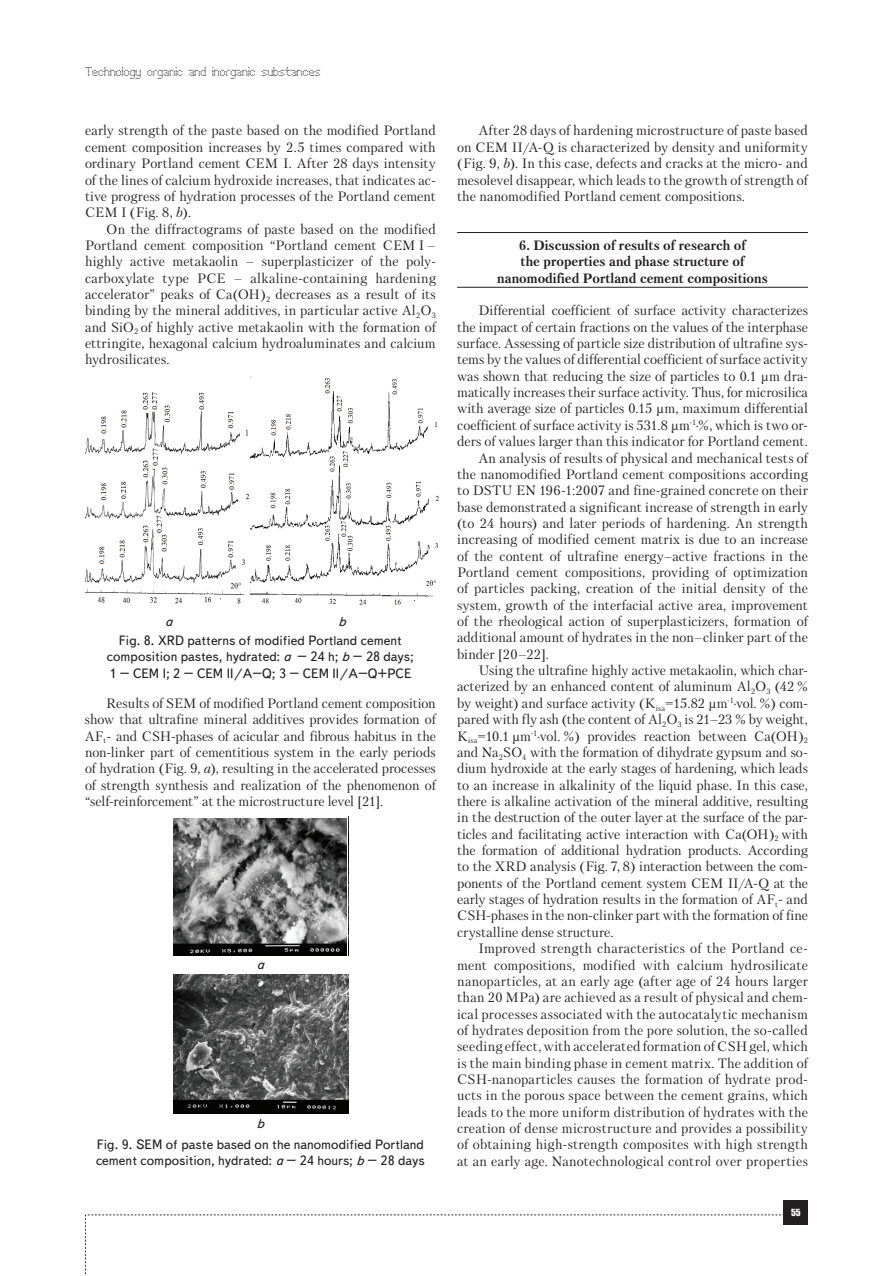
<style>
.page{position:relative;width:893px;height:1276px;background:#fff}
.page>*{position:absolute;margin:0;border:0;box-sizing:border-box;transform-origin:0 0}
.t1{font:13.5px/16.4px "Petersburg C";letter-spacing:.005em;color:#231f20;text-align:justify}
.t2{font:13.5px/16.2px "Text Book C";color:#231f20;text-align:center}
.t3{font:700 13.5px/16.4px "Petersburg C";color:#231f20;text-align:center}
.t4{font:italic 13.5px "Text Book C";color:#231f20}
.t5{font:12px "Perfo";letter-spacing:.015em;color:#231f20}
.t6{font:9px "Impact";color:#fff}
.s1{font-style:italic}
</style>
<div class="page">
<svg style="left:85px;top:1214px;width:699px;height:62px"></svg>
<div style="left:784px;top:1200px;width:24px;height:24px;background:#231f20"></div>
<hr style="left:457px;top:232px;width:351px;height:1px;background:#231f20">
<hr style="left:457px;top:287px;width:351px;height:1px;background:#231f20">
<img style="left:85px;top:392px;width:165px;height:212px">
<img style="left:250px;top:376px;width:189px;height:229px">
<img style="left:173px;top:818px;width:173px;height:137px">
<img style="left:173px;top:974px;width:175px;height:139px">
<p class="t5" style="left:85px;top:65px;width:237px">Technology organic and inorganic substances</p>
<p class="t1" style="left:85px;top:122px;width:352px">early strength of the paste based on the modified Portland cement composition increases by 2.5 times compared with ordinary Portland cement СЕМ І. After 28 days intensity of the lines of calcium hydroxide increases, that indicates ac&shy;tive progress of hydration processes of the Portland cement СЕМ І (Fig. 8, <span class="s1">b</span>).</p>
<p class="t1" style="left:85px;top:220px;width:352px;text-indent:21px">On the diffractograms of paste based on the modified Portland cement composition “Portland cement СЕМ І – highly active metakaolin – superplasticizer of the poly&shy;carboxylate type PCE – alkaline-containing hardening accelerator” peaks of Са(ОН)<sub>2</sub> decreases as a result of its binding by the mineral additives, in particular active Al<sub>2</sub>O<sub>3 </sub>and SiO<sub>2</sub> of highly active metakaolin with the formation of ettringite, hexagonal calcium hydroaluminates and calcium hydrosilicates.</p>
<p class="t4" style="left:165px;top:614px;width:9px">a</p>
<p class="t4" style="left:338px;top:614px;width:9px">b</p>
<p class="t2" style="left:107px;top:633px;width:309px">Fig. 8. XRD patterns of modified Portland cement composition pastes, hydrated: <span class="s1">a –</span> 24 h; <span class="s1">b</span> – 28 days;<br>1 – СЕМ І; 2 – СЕМ ІІ/А–Q; 3 – СЕМ ІІ/А–Q+РСЕ</p>
<p class="t1" style="left:85px;top:695px;width:352px;text-indent:21px">Results of SEM of modified Portland cement composition show that ultrafine mineral additives provides formation of AF<sub>t</sub>- and CSH-phases of acicular and fibrous habitus in the non-linker part of cementitious system in the early periods of hydration (Fig. 9, <span class="s1">a</span>), resulting in the accelerated processes of strength synthesis and realization of the phenomenon of “self-reinforcement” at the microstructure level [21].</p>
<p class="t4" style="left:257px;top:957px;width:9px">a</p>
<p class="t4" style="left:257px;top:1116px;width:9px">b</p>
<p class="t2" style="left:96px;top:1136px;width:330px;text-align:left">Fig. 9. SEM of paste based on the nanomodified Portland cement composition, hydrated: <span class="s1">a</span> – 24 hours; <span class="s1">b</span> – 28 days</p>
<p class="t1" style="left:457px;top:122px;width:352px;text-indent:21px">After 28 days of hardening microstructure of paste based on СЕМ ІІ/А-Q is characterized by density and uniformity (Fig. 9, <span class="s1">b</span>). In this case, defects and cracks at the micro- and mesolevel disappear, which leads to the growth of strength of the nanomodified Portland cement compositions.</p>
<p class="t3" style="left:497px;top:237px;width:272px">6. Discussion of results of research of<br>the properties and phase structure of nanomodified Portland cement compositions</p>
<p class="t1" style="left:478px;top:302px;width:331px">Differential coefficient of surface activity characterizes</p>
<p class="t1" style="left:457px;top:319px;width:352px">the impact of certain fractions on the values of the interphase</p>
<p class="t1" style="left:457px;top:335px;width:352px">surface. Assessing of particle size distribution of ultrafine sys-</p>
<p class="t1" style="left:457px;top:351px;width:352px">tems by the values of differential coefficient of surface activity</p>
<p class="t1" style="left:457px;top:368px;width:352px">was shown that reducing the size of particles to 0.1 µm dra-</p>
<p class="t1" style="left:457px;top:384px;width:352px">matically increases their surface activity. Thus, for microsilica</p>
<p class="t1" style="left:457px;top:400px;width:352px">with average size of particles 0.15 µm, maximum differential</p>
<p class="t1" style="left:457px;top:417px;width:352px">coefficient of surface activity is 531.8 µm<sup>-1</sup>∙%, which is two or-</p>
<p class="t1" style="left:457px;top:433px;width:352px">ders of values larger than this indicator for Portland cement.</p>
<p class="t1" style="left:478px;top:449px;width:331px">An analysis of results of physical and mechanical tests of</p>
<p class="t1" style="left:457px;top:466px;width:352px">the nanomodified Portland cement compositions according</p>
<p class="t1" style="left:457px;top:482px;width:352px">to DSTU EN 196-1:2007 and fine-grained concrete on their</p>
<p class="t1" style="left:457px;top:498px;width:352px">base demonstrated a significant increase of strength in early</p>
<p class="t1" style="left:457px;top:515px;width:352px">(to 24 hours) and later periods of hardening. An strength</p>
<p class="t1" style="left:457px;top:531px;width:352px">increasing of modified cement matrix is due to an increase</p>
<p class="t1" style="left:457px;top:547px;width:352px">of the content of ultrafine energy–active fractions in the</p>
<p class="t1" style="left:457px;top:564px;width:352px">Portland cement compositions, providing of optimization</p>
<p class="t1" style="left:457px;top:580px;width:352px">of particles packing, creation of the initial density of the</p>
<p class="t1" style="left:457px;top:596px;width:352px">system, growth of the interfacial active area, improvement</p>
<p class="t1" style="left:457px;top:613px;width:352px">of the rheological action of superplasticizers, formation of</p>
<p class="t1" style="left:457px;top:629px;width:352px">additional amount of hydrates in the non–clinker part of the</p>
<p class="t1" style="left:457px;top:646px;width:93px">binder [20–22].</p>
<p class="t1" style="left:478px;top:662px;width:331px">Using the ultrafine highly active metakaolin, which char-</p>
<p class="t1" style="left:457px;top:678px;width:352px">acterized by an enhanced content of aluminum Al<sub>2</sub>O<sub>3</sub> (42 %</p>
<p class="t1" style="left:457px;top:695px;width:352px">by weight) and surface activity (K<sub>isa</sub>=15.82 µm<sup>-1</sup>·vol. %) com-</p>
<p class="t1" style="left:457px;top:711px;width:352px">pared with fly ash (the content of Al<sub>2</sub>O<sub>3</sub> is 21–23 % by weight,</p>
<p class="t1" style="left:457px;top:727px;width:352px">K<sub>isa</sub>=10.1 µm<sup>-1</sup>·vol. %) provides reaction between Ca(OH)<sub>2</sub></p>
<p class="t1" style="left:457px;top:744px;width:352px">and Na<sub>2</sub>SO<sub>4</sub> with the formation of dihydrate gypsum and so-</p>
<p class="t1" style="left:457px;top:760px;width:352px">dium hydroxide at the early stages of hardening, which leads</p>
<p class="t1" style="left:457px;top:776px;width:352px">to an increase in alkalinity of the liquid phase. In this case,</p>
<p class="t1" style="left:457px;top:793px;width:352px">there is alkaline activation of the mineral additive, resulting</p>
<p class="t1" style="left:457px;top:809px;width:352px">in the destruction of the outer layer at the surface of the par-</p>
<p class="t1" style="left:457px;top:825px;width:352px">ticles and facilitating active interaction with Са(ОН)<sub>2</sub> with</p>
<p class="t1" style="left:457px;top:842px;width:352px">the formation of additional hydration products. According</p>
<p class="t1" style="left:457px;top:858px;width:352px">to the XRD analysis (Fig. 7, 8) interaction between the com-</p>
<p class="t1" style="left:457px;top:874px;width:352px">ponents of the Portland cement system СЕМ ІІ/А-Q at the</p>
<p class="t1" style="left:457px;top:891px;width:352px">early stages of hydration results in the formation of AF<sub>t</sub>- and</p>
<p class="t1" style="left:457px;top:907px;width:352px">CSH-phases in the non-clinker part with the formation of fine</p>
<p class="t1" style="left:457px;top:923px;width:158px">crystalline dense structure.</p>
<p class="t1" style="left:478px;top:940px;width:331px">Improved strength characteristics of the Portland ce-</p>
<p class="t1" style="left:457px;top:956px;width:352px">ment compositions, modified with calcium hydrosilicate</p>
<p class="t1" style="left:457px;top:972px;width:352px">nanoparticles, at an early age (after age of 24 hours larger</p>
<p class="t1" style="left:457px;top:989px;width:352px">than 20 MPa) are achieved as a result of physical and chem-</p>
<p class="t1" style="left:457px;top:1005px;width:352px">ical processes associated with the autocatalytic mechanism</p>
<p class="t1" style="left:457px;top:1022px;width:352px">of hydrates deposition from the pore solution, the so-called</p>
<p class="t1" style="left:457px;top:1038px;width:352px">seeding effect, with accelerated formation of CSH gel, which</p>
<p class="t1" style="left:457px;top:1054px;width:352px">is the main binding phase in cement matrix. The addition of</p>
<p class="t1" style="left:457px;top:1071px;width:352px">CSH-nanoparticles causes the formation of hydrate prod-</p>
<p class="t1" style="left:457px;top:1087px;width:352px">ucts in the porous space between the cement grains, which</p>
<p class="t1" style="left:457px;top:1103px;width:352px">leads to the more uniform distribution of hydrates with the</p>
<p class="t1" style="left:457px;top:1120px;width:352px">creation of dense microstructure and provides a possibility</p>
<p class="t1" style="left:457px;top:1136px;width:352px">of obtaining high-strength composites with high strength</p>
<p class="t1" style="left:457px;top:1152px;width:352px">at an early age. Nanotechnological control over properties</p>
<p class="t6" style="left:791px;top:1205px;width:11px">55</p>
</div>
